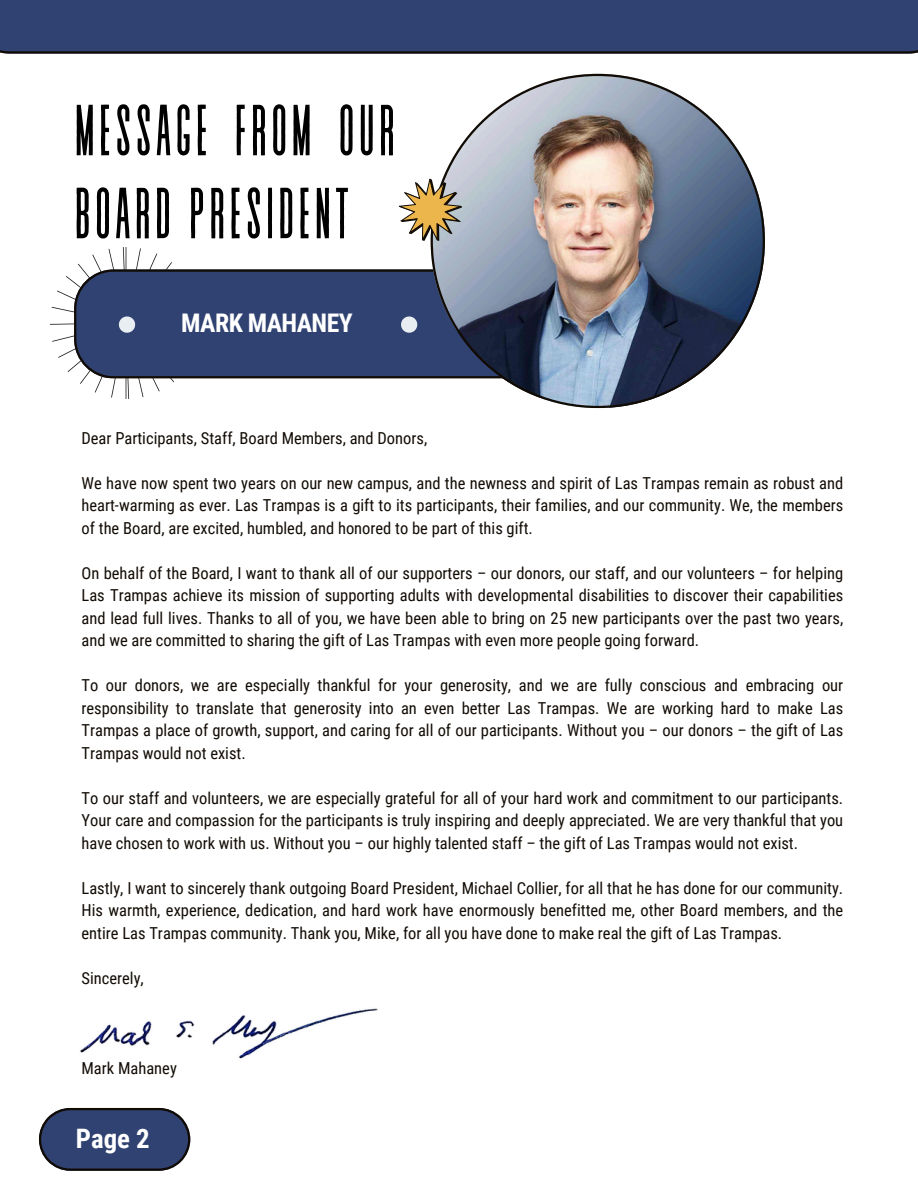
<style>
.page{position:relative;width:918px;height:1188px;background:#fff}
.page>*{position:absolute;margin:0;border:0;box-sizing:border-box;transform-origin:0 0}
.t1{font:72.15px/83.1px "Revive 80 Tall";letter-spacing:.045em;color:#000}
.t2{font:700 26.85px "Roboto Condensed";color:#fff}
.t3{font:700 25.65px "Roboto Condensed";letter-spacing:-.02em;color:#fff}
.t4{font:16.5px/22.5px "Roboto Condensed";color:#110b04;text-align:justify}
</style>
<div class="page">
<img style="left:51px;top:248px;width:150px;height:150px">
<svg style="left:74px;top:269px;width:357px;height:109px;background:#324370"></svg>
<img style="left:431px;top:74px;width:334px;height:334px">
<svg style="left:399px;top:179px;width:63px;height:62px"></svg>
<svg style="left:116px;top:313px;width:21px;height:21px"></svg>
<svg style="left:398px;top:313px;width:21px;height:21px"></svg>
<div style="left:0;top:0;width:918px;height:54px;background:#304272"></div>
<svg style="left:39px;top:1108px;width:151px;height:63px;background:#3f4d74"></svg>
<img style="left:80px;top:1008px;width:298px;height:51px">
<p class="t1" style="left:74px;top:95px;width:323px">MESSAGE FROM OUR<br>BOARD PRESIDENT</p>
<p class="t3" style="left:181px;top:308px;width:173px">MARK MAHANEY</p>
<p class="t4" style="left:82px;top:427px;width:347px">Dear Participants, Staff, Board Members, and Donors,</p>
<p class="t4" style="left:82px;top:472px;width:763px">We have now spent two years on our new campus, and the newness and spirit of Las Trampas remain as robust and heart-warming as ever. Las Trampas is a gift to its participants, their families, and our community. We, the members of the Board, are excited, humbled, and honored to be part of this gift.</p>
<p class="t4" style="left:82px;top:562px;width:763px">On behalf of the Board, I want to thank all of our supporters – our donors, our staff, and our volunteers – for helping Las Trampas achieve its mission of supporting adults with developmental disabilities to discover their capabilities and lead full lives. Thanks to all of you, we have been able to bring on 25 new participants over the past two years, and we are committed to sharing the gift of Las Trampas with even more people going forward.</p>
<h2 class="t4" style="left:82px;top:674px;width:763px">To our donors, we are especially thankful for your generosity, and we are fully conscious and embracing our responsibility to translate that generosity into an even better Las Trampas. We are working hard to make Las Trampas a place of growth, support, and caring for all of our participants. Without you – our donors – the gift of Las Trampas would not exist.</h2>
<p class="t4" style="left:82px;top:787px;width:763px">To our staff and volunteers, we are especially grateful for all of your hard work and commitment to our participants.<br>Your care and compassion for the participants is truly inspiring and deeply appreciated. We are very thankful that you have chosen to work with us. Without you – our highly talented staff – the gift of Las Trampas would not exist.</p>
<p class="t4" style="left:82px;top:877px;width:763px">Lastly, I want to sincerely thank outgoing Board President, Michael Collier, for all that he has done for our community.<br>His warmth, experience, dedication, and hard work have enormously benefitted me, other Board members, and the entire Las Trampas community. Thank you, Mike, for all you have done to make real the gift of Las Trampas.</p>
<p class="t4" style="left:82px;top:967px;width:64px">Sincerely,</p>
<p class="t4" style="left:82px;top:1057px;width:97px">Mark Mahaney</p>
<p class="t2" style="left:76px;top:1123px;width:75px">Page 2</p>
</div>
